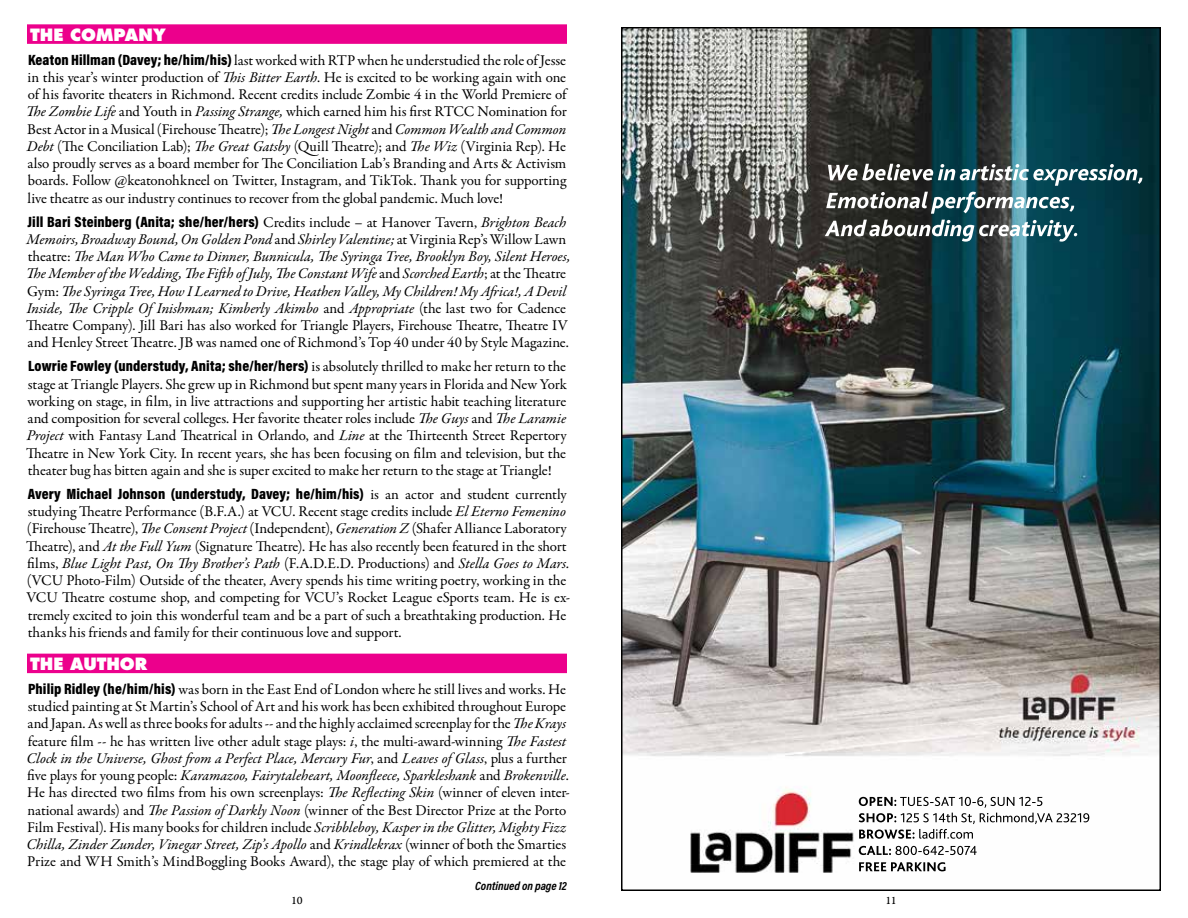
<style>
.page{position:relative;width:1188px;height:918px;background:#fff}
.page>*{position:absolute;margin:0;border:0;box-sizing:border-box;transform-origin:0 0}
.t1{font:800 16.5px "Futura Std";color:#fff}
.t2{font:15px/17.2px "Garamond Premr Pro";letter-spacing:-.005em;color:#000;text-align:justify}
.t3{font:italic 15px/17.2px "Garamond Premr Pro";letter-spacing:-.005em;color:#000}
.t4{font:900 15px "Acumin Pro Cond";letter-spacing:.01em;color:#000}
.t5{font:italic 700 12px "Acumin Pro Cond";letter-spacing:.005em;color:#000}
.t6{font:12px "Garamond Premr Pro Capt";color:#000}
.s1{font-family:"Acumin Pro Cond";font-weight:900}
.s2{font-style:italic}
.s3{font-family:"Garamond Premr Pro";font-weight:400}
.s4{font-family:"Garamond Premr Pro";font-weight:400;font-style:italic}
.s5{font-style:normal}
</style>
<div class="page">
<img style="left:624px;top:30px;width:534px;height:843px">
<div style="left:27px;top:24px;width:540px;height:20px;background:#ec008c"></div>
<div style="left:27px;top:654px;width:540px;height:19px;background:#ec008c"></div>
<p class="t1" style="left:30px;top:24px;width:137px">THE COMPANY</p>
<p class="t2" style="left:26px;top:52px;width:542px"><span class="s1">Keaton Hillman (Davey; he/him/his)</span>last worked with RTP when he understudied the role of Jesse in this year’s winter production of <span class="s2">This Bitter Earth</span>. He is excited to be working again with one of his favorite theaters in Richmond. Recent credits include Zombie 4 in the World Premiere of <span class="s2">The Zombie Life</span> and Youth in <span class="s2">Passing Strange,</span> which earned him his first RTCC Nomination for Best Actor in a Musical (Firehouse Theatre); <span class="s2">The Longest Night</span> and <span class="s2">Common Wealth and Common Debt</span> (The Conciliation Lab); <span class="s2">The Great Gatsby</span> (Quill Theatre); and <span class="s2">The Wiz</span> (Virginia Rep). He also proudly serves as a board member for The Conciliation Lab’s Branding and Arts &amp; Activism boards. Follow @keatonohkneel on Twitter, Instagram, and TikTok. Thank you for supporting live theatre as our industry continues to recover from the global pandemic. Much love!</p>
<p class="t4" style="left:28px;top:212px;width:540px">Jill Bari Steinberg (Anita; she/her/hers) <span class="s3">Credits include – at Hanover Tavern,</span> <span class="s4">Brighton Beach</span></p>
<p class="t3" style="left:26px;top:231px;width:546px">Memoirs, Broadway Bound, On Golden Pond <span class="s5">and</span> Shirley Valentine; <span class="s5">at Virginia Rep’s Willow Lawn theatre:</span> The Man Who Came to Dinner, Bunnicula, The Syringa Tree, Brooklyn Boy, Silent Heroes, The Member of the Wedding, The Fifth of July, The Constant Wife <span class="s5">and</span> Scorched Earth<span class="s5">; at the Theatre Gym:</span> The Syringa Tree, How I Learned to Drive, Heathen Valley, My Children! My Africa!, A Devil Inside, The Cripple Of Inishman; Kimberly Akimbo <span class="s5">and</span> Appropriate <span class="s5">(the last two for Cadence Theatre Company). Jill Bari has also worked for Triangle Players, Firehouse Theatre, Theatre IV and Henley Street Theatre. JB was named one of Richmond’s Top 40 under 40 by Style Magazine.</span></p>
<p class="t4" style="left:28px;top:356px;width:540px">Lowrie Fowley (understudy, Anita; she/her/hers) <span class="s3">is absolutely thrilled to make her return to the</span></p>
<p class="t2" style="left:26px;top:376px;width:542px">stage at Triangle Players. She grew up in Richmond but spent many years in Florida and New York working on stage, in film, in live attractions and supporting her artistic habit teaching literature and composition for several colleges. Her favorite theater roles include <span class="s2">The Guys</span> and <span class="s2">The Laramie Project</span> with Fantasy Land Theatrical in Orlando, and <span class="s2">Line</span> at the Thirteenth Street Repertory Theatre in New York City. In recent years, she has been focusing on film and television, but the theater bug has bitten again and she is super excited to make her return to the stage at Triangle!</p>
<p class="t4" style="left:28px;top:484px;width:540px">Avery Michael Johnson (understudy, Davey; he/him/his) <span class="s3">is an actor and student currently</span></p>
<p class="t2" style="left:26px;top:503px;width:545px;text-align:left">studying Theatre Performance (B.F.A.) at VCU. Recent stage credits include <span class="s2">El Eterno Femenino </span>(Firehouse Theatre), <span class="s2">The Consent Project</span> (Independent), <span class="s2">Generation Z</span> (Shafer Alliance Laboratory Theatre), and <span class="s2">At the Full Yum</span> (Signature Theatre). He has also recently been featured in the short films, <span class="s2">Blue Light Past, On Thy Brother’s Path</span> (F.A.D.E.D. Productions) and <span class="s2">Stella Goes to Mars. </span>(VCU Photo-Film) Outside of the theater, Avery spends his time writing poetry, working in the VCU Theatre costume shop, and competing for VCU’s Rocket League eSports team. He is ex&shy;tremely excited to join this wonderful team and be a part of such a breathtaking production. He thanks his friends and family for their continuous love and support.</p>
<p class="t1" style="left:30px;top:653px;width:119px">THE AUTHOR</p>
<p class="t2" style="left:27px;top:681px;width:545px;text-align:left"><span class="s1">Philip Ridley (he/him/his)</span> was born in the East End of London where he still lives and works. He studied painting at St Martin’s School of Art and his work has been exhibited throughout Europe and Japan. As well as three books for adults -- and the highly acclaimed screenplay for the <span class="s2">The Krays </span>feature film -- he has written live other adult stage plays: <span class="s2">i</span>, the multi-award-winning <span class="s2">The Fastest Clock in the Universe, Ghost from a Perfect Place, Mercury Fur</span>, and <span class="s2">Leaves of Glass</span>, plus a further five plays for young people: <span class="s2">Karamazoo, Fairytaleheart, Moonfleece, Sparkleshank</span> and <span class="s2">Brokenville</span>.<br>He has directed two films from his own screenplays: <span class="s2">The Reflecting Skin</span> (winner of eleven inter&shy;national awards) and <span class="s2">The Passion of Darkly Noon</span> (winner of the Best Director Prize at the Porto Film Festival). His many books for children include <span class="s2">Scribbleboy, Kasper in the Glitter, Mighty Fizz Chilla, Zinder Zunder, Vinegar Street, Zip’s Apollo</span> and <span class="s2">Krindlekrax</span> (winner of both the Smarties Prize and WH Smith’s MindBoggling Books Award), the stage play of which premiered at the</p>
<p class="t5" style="left:475px;top:878px;width:93px">Continued on page 12</p>
<p class="t6" style="left:291px;top:893px;width:13px">10</p>
<p class="t6" style="left:885px;top:893px;width:13px">11</p>
</div>
